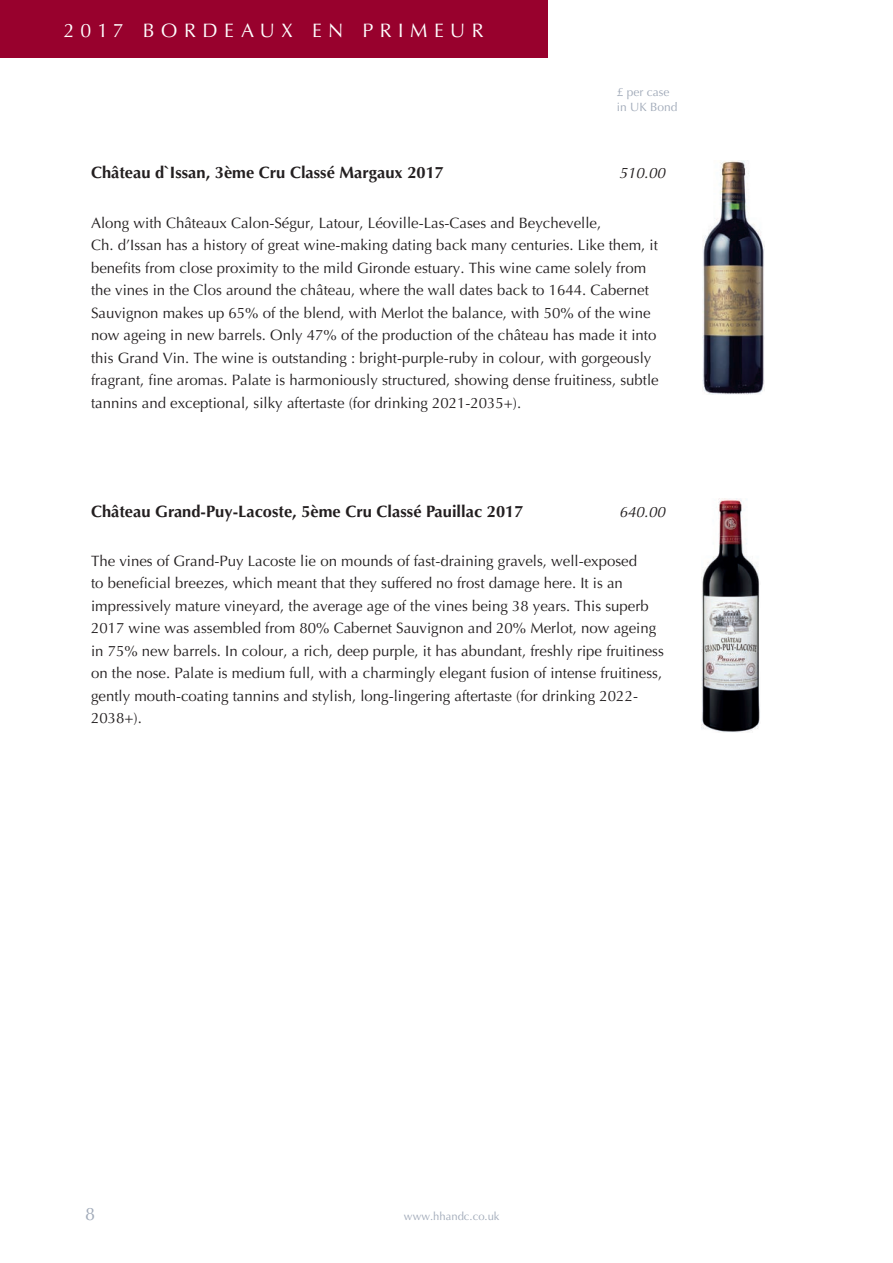
<style>
.page{position:relative;width:893px;height:1263px;background:#fff}
.page>*{position:absolute;margin:0;border:0;box-sizing:border-box;transform-origin:0 0}
.t1{font:19.5px "Optima";letter-spacing:.33em;color:#fff}
.t2{font:18px "Optima";color:#a1aab9}
.t3{font:700 16.5px "Optima";color:#231f20}
.t4{font:15px/22.5px "Optima";color:#231f20}
.t5{font:italic 15px "Optima";color:#231f20}
.t6{font:12px/14.4px "Optima";color:#a1aab9}
.t7{font:11.25px "Optima";color:#a1aab9}
</style>
<div class="page">
<div style="left:0;top:0;width:547px;height:58px;background:#98012d"></div>
<img style="left:702px;top:499px;width:58px;height:234px">
<img style="left:703px;top:160px;width:61px;height:234px">
<h1 class="t1" style="left:64px;top:19px;width:421px">2017 BORDEAUX EN PRIMEUR</h1>
<p class="t6" style="left:617px;top:85px;width:62px">£ per case in UK Bond</p>
<p class="t3" style="left:91px;top:163px;width:355px">Château d`Issan, 3ème Cru Classé Margaux 2017</p>
<p class="t5" style="left:619px;top:165px;width:47px">510.00</p>
<p class="t4" style="left:91px;top:212px;width:569px">Along with Châteaux Calon-Ségur, Latour, Léoville-Las-Cases and Beychevelle,<br>Ch. d’Issan has a history of great wine-making dating back many centuries. Like them, it benefits from close proximity to the mild Gironde estuary. This wine came solely from the vines in the Clos around the château, where the wall dates back to 1644. Cabernet Sauvignon makes up 65% of the blend, with Merlot the balance, with 50% of the wine now ageing in new barrels. Only 47% of the production of the château has made it into this Grand Vin. The wine is outstanding : bright-purple-ruby in colour, with gorgeously fragrant, fine aromas. Palate is harmoniously structured, showing dense fruitiness, subtle tannins and exceptional, silky aftertaste (for drinking 2021-2035+).</p>
<p class="t3" style="left:91px;top:502px;width:434px">Château Grand-Puy-Lacoste, 5ème Cru Classé Pauillac 2017</p>
<p class="t5" style="left:619px;top:503px;width:47px">640.00</p>
<p class="t4" style="left:91px;top:550px;width:574px">The vines of Grand-Puy Lacoste lie on mounds of fast-draining gravels, well-exposed<br>to beneficial breezes, which meant that they suffered no frost damage here. It is an impressively mature vineyard, the average age of the vines being 38 years. This superb 2017 wine was assembled from 80% Cabernet Sauvignon and 20% Merlot, now ageing in 75% new barrels. In colour, a rich, deep purple, it has abundant, freshly ripe fruitiness on the nose. Palate is medium full, with a charmingly elegant fusion of intense fruitiness, gently mouth-coating tannins and stylish, long-lingering aftertaste (for drinking 2022- 2038+).</p>
<p class="t2" style="left:85px;top:1204px;width:12px">8</p>
<p class="t7" style="left:404px;top:1210px;width:97px">www.hhandc.co.uk</p>
</div>
